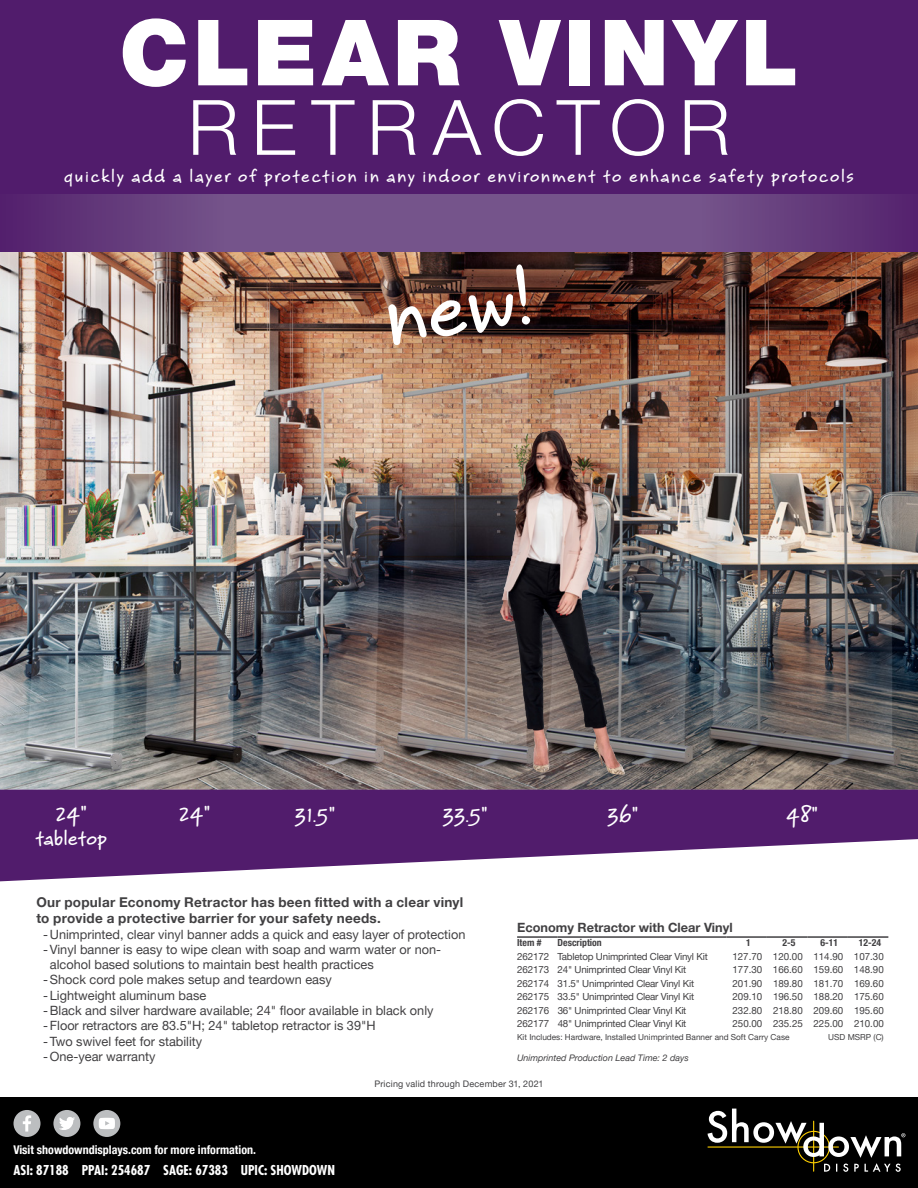
<style>
.page{position:relative;width:918px;height:1188px;background:#fff}
.page>*{position:absolute;margin:0;border:0;box-sizing:border-box;transform-origin:0 0}
.t1{font:900 91.5px "Helvetica Neue LT Pro";letter-spacing:.05em;color:#fff}
.t2{font:700 90px "Bruno JB";color:#fff}
.t3{font:300 76.5px "Helvetica Neue LT Pro";letter-spacing:.165em;color:#fff}
.t4{font:700 22.5px/24px "Bruno JB";color:#fff;text-align:center}
.t5{font:700 19.5px "Bruno JB";letter-spacing:.085em;color:#fff}
.t6{font:700 13.5px/16.2px "Helvetica Neue LT Pro";letter-spacing:.02em;color:#414042}
.t7{font:700 condensed 13.35px "Futura Std";color:#fff}
.t8{font:12.75px/15.3px "Helvetica Neue LT Pro";color:#414042}
.t9{font:700 12.75px "Helvetica Neue LT Pro";color:#414042}
.t10{font:700 condensed 12px "Helvetica Neue LT Pro";color:#fff}
.t11{font:9.75px "Helvetica Neue LT Pro";letter-spacing:-.02em;color:#414042}
.t12{font:9.75px "Helvetica Neue LT Pro";color:#414042}
.t13{font:700 condensed 9.75px "Helvetica Neue LT Pro";color:#414042}
.t14{font:italic 9px "Helvetica Neue LT Pro";color:#414042}
.t15{font:9px "Helvetica Neue LT Pro";letter-spacing:.025em;color:#414042}
.t16{font:8.25px "Helvetica Neue LT Pro";color:#414042}
</style>
<div class="page">
<img style="left:0;top:251px;width:918px;height:539px">
<svg style="left:0;top:790px;width:918px;height:91px;fill:#511c6c"></svg>
<div style="left:0;top:0;width:918px;height:210px;background:#511c6c"></div>
<svg style="left:0;top:194px;width:918px;height:57px;background:#6c4783"></svg>
<img style="left:500px;top:430px;width:51px;height:256px">
<div style="left:0;top:1098px;width:918px;height:90px;background:#000"></div>
<div style="left:14px;top:1110px;width:26px;height:27px;background:#bcbec0;border-radius:50%"></div>
<svg style="left:23px;top:1115px;width:8px;height:17px"></svg>
<div style="left:53px;top:1110px;width:27px;height:27px;background:#bcbec0;border-radius:50%"></div>
<svg style="left:59px;top:1117px;width:16px;height:13px"></svg>
<div style="left:93px;top:1110px;width:27px;height:27px;background:#bcbec0;border-radius:50%"></div>
<svg style="left:99px;top:1118px;width:16px;height:11px"></svg>
<svg style="left:691px;top:1097px;width:227px;height:75px"></svg>
<hr style="left:517px;top:936px;width:41px;height:2px;background:#414042">
<hr style="left:558px;top:936px;width:168px;height:2px;background:#414042">
<hr style="left:726px;top:936px;width:41px;height:2px;background:#414042">
<hr style="left:767px;top:936px;width:40px;height:2px;background:#414042">
<hr style="left:807px;top:936px;width:41px;height:2px;background:#414042">
<hr style="left:848px;top:936px;width:40px;height:2px;background:#414042">
<h1 class="t1" style="left:119px;top:-2px;width:681px">CLEAR VINYL</h1>
<h3 class="t3" style="left:188px;top:81px;width:544px">RETRACTOR</h3>
<h3 class="t5" style="left:64px;top:163px;width:791px">quickly add a layer of protection in any indoor environment to enhance safety protocols</h3>
<h2 class="t2" style="left:377px;top:258px;width:151px;rotate:-8deg">new!</h2>
<h3 class="t4" style="left:35px;top:801px;width:73px">24" tabletop</h3>
<h3 class="t4" style="left:179px;top:801px;width:32px">24"</h3>
<h3 class="t4" style="left:295px;top:802px;width:41px">31.5"</h3>
<h3 class="t4" style="left:443px;top:802px;width:46px">33.5"</h3>
<h3 class="t4" style="left:607px;top:802px;width:32px">36"</h3>
<h3 class="t4" style="left:786px;top:802px;width:33px">48"</h3>
<p class="t6" style="left:36px;top:894px;width:429px">Our popular Economy Retractor has been fitted with a clear vinyl to provide a protective barrier for your safety needs.</p>
<p class="t8" style="left:43px;top:926px;width:424px">-Unimprinted, clear vinyl banner adds a quick and easy layer of protection</p>
<p class="t8" style="left:43px;top:941px;width:400px">-Vinyl banner is easy to wipe clean with soap and warm water or non-</p>
<p class="t8" style="left:50px;top:957px;width:326px">alcohol based solutions to maintain best health practices</p>
<p class="t8" style="left:43px;top:972px;width:290px">-Shock cord pole makes setup and teardown easy</p>
<p class="t8" style="left:43px;top:987px;width:392px">- Lightweight aluminum base<br>-Black and silver hardware available; 24" floor available in black only -Floor retractors are 83.5"H; 24" tabletop retractor is 39"H<br>-Two swivel feet for stability<br>-One-year warranty</p>
<p class="t9" style="left:517px;top:919px;width:217px">Economy Retractor with Clear Vinyl</p>
<p class="t13" style="left:517px;top:937px;width:26px">Item #</p>
<p class="t13" style="left:558px;top:937px;width:46px">Description</p>
<p class="t13" style="left:746px;top:937px;width:6px">1</p>
<p class="t13" style="left:782px;top:937px;width:14px">2-5</p>
<p class="t13" style="left:821px;top:937px;width:19px">6-11</p>
<p class="t13" style="left:859px;top:937px;width:24px">12-24</p>
<p class="t11" style="left:517px;top:950px;width:192px">262172 Tabletop Unimprinted Clear Vinyl Kit</p>
<p class="t12" style="left:732px;top:950px;width:153px">127.70 120.00 114.90 107.30</p>
<p class="t11" style="left:517px;top:964px;width:171px">262173 24" Unimprinted Clear Vinyl Kit</p>
<p class="t12" style="left:732px;top:964px;width:153px">177.30 166.60 159.60 148.90</p>
<p class="t11" style="left:517px;top:977px;width:178px">262174 31.5" Unimprinted Clear Vinyl Kit</p>
<p class="t12" style="left:733px;top:977px;width:153px">201.90 189.80 181.70 169.60</p>
<p class="t11" style="left:517px;top:991px;width:178px">262175 33.5" Unimprinted Clear Vinyl Kit</p>
<p class="t12" style="left:733px;top:991px;width:153px">209.10 196.50 188.20 175.60</p>
<p class="t11" style="left:517px;top:1004px;width:171px">262176 36" Unimprinted Clear Vinyl Kit</p>
<p class="t12" style="left:733px;top:1004px;width:153px">232.80 218.80 209.60 195.60</p>
<p class="t11" style="left:517px;top:1018px;width:171px">262177 48" Unimprinted Clear Vinyl Kit</p>
<p class="t12" style="left:733px;top:1018px;width:153px">250.00 235.25 225.00 210.00</p>
<p class="t16" style="left:517px;top:1032px;width:274px">Kit Includes: Hardware, Installed Unimprinted Banner and Soft Carry Case</p>
<p class="t16" style="left:828px;top:1032px;width:57px">USD MSRP (C)</p>
<p class="t14" style="left:517px;top:1052px;width:173px">Unimprinted Production Lead Time: 2 days</p>
<p class="t10" style="left:14px;top:1143px;width:244px">Visit showdowndisplays.com for more information.</p>
<p class="t7" style="left:14px;top:1161px;width:323px">ASI: 87188 PPAI: 254687 SAGE: 67383 UPIC: SHOWDOWN</p>
<p class="t15" style="left:374px;top:1078px;width:171px">Pricing valid through December 31, 2021</p>
</div>
